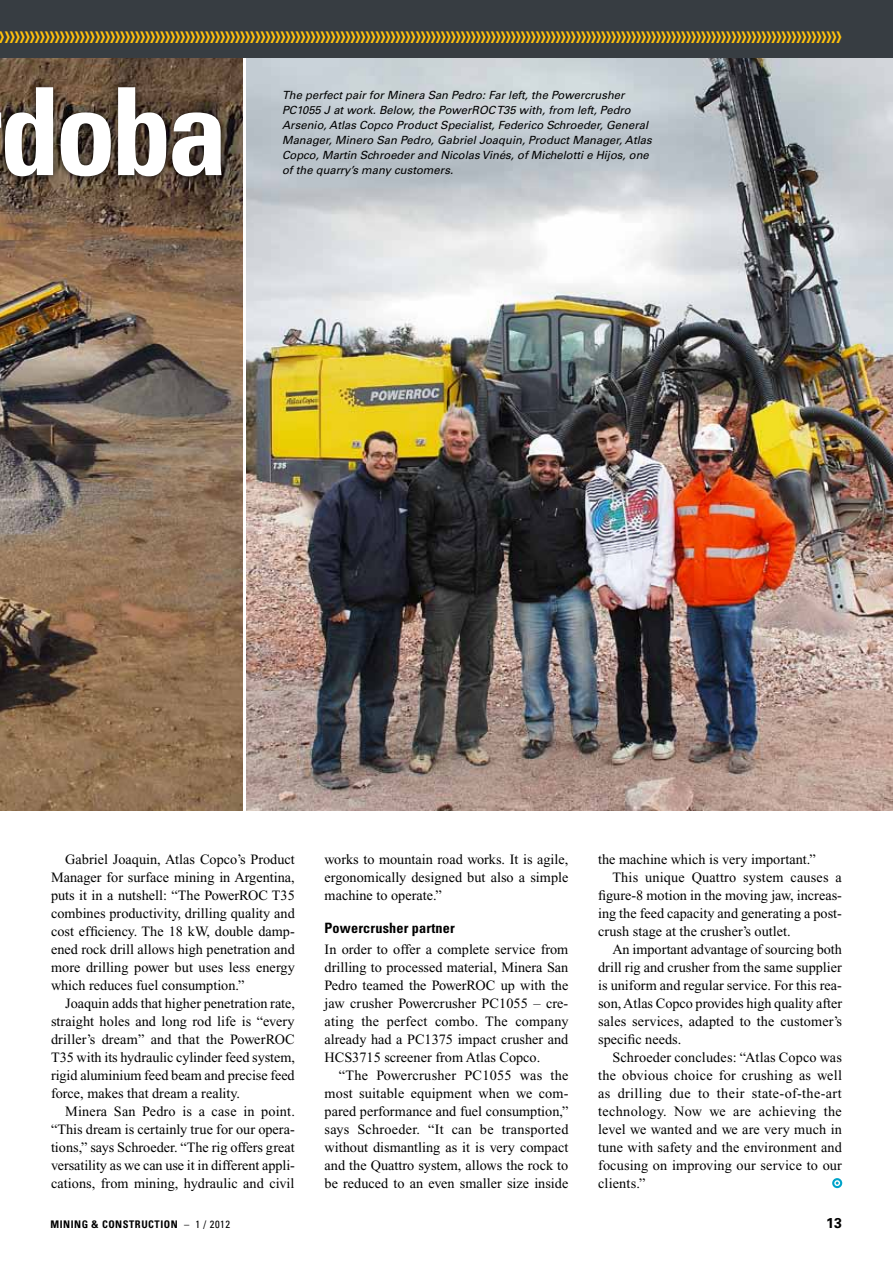
<style>
.page{position:relative;width:893px;height:1263px;background:#fff}
.page>*{position:absolute;margin:0;border:0;box-sizing:border-box;transform-origin:0 0}
.t1{font:700 condensed 121.65px "Univers";color:#fff}
.t2{font:15px "Tokyo Two Solid";color:#ffc20e}
.t3{font:14.25px/18px "Times New Roman";color:#000;text-align:justify}
.t4{font:14.25px "Times New Roman";letter-spacing:.025em;color:#000}
.t5{font:14.25px "Times New Roman";letter-spacing:.02em;color:#000}
.t6{font:700 condensed 14.25px "Univers";letter-spacing:.01em;color:#000}
.t7{font:700 14.25px "Univers";color:#000}
.t8{font:italic 11.25px/15px "Univers";color:#000}
.t9{font:700 condensed 10.5px "Univers";letter-spacing:.05em;color:#000}
.s1{font-weight:400}
</style>
<div class="page">
<img style="left:247px;top:58px;width:646px;height:752px">
<div style="left:832px;top:1178px;width:10px;height:10px;border:2px solid #00a3c9;border-radius:50%"></div>
<img style="left:0;top:58px;width:242px;height:752px">
<div style="left:0;top:78px;width:229px;height:150px;background:#000;opacity:.85"></div>
<div style="left:0;top:0;width:893px;height:58px;background:#373d42"></div>
<p class="t2" style="left:0;top:28px;width:843px">&gt;&gt;&gt;&gt;&gt;&gt;&gt;&gt;&gt;&gt;&gt;&gt;&gt;&gt;&gt;&gt;&gt;&gt;&gt;&gt;&gt;&gt;&gt;&gt;&gt;&gt;&gt;&gt;&gt;&gt;&gt;&gt;&gt;&gt;&gt;&gt;&gt;&gt;&gt;&gt;&gt;&gt;&gt;&gt;&gt;&gt;&gt;&gt;&gt;&gt;&gt;&gt;&gt;&gt;&gt;&gt;&gt;&gt;&gt;&gt;&gt;&gt;&gt;&gt;&gt;&gt;&gt;&gt;&gt;&gt;&gt;&gt;&gt;&gt;&gt;&gt;&gt;&gt;&gt;&gt;&gt;&gt;&gt;&gt;&gt;&gt;&gt;&gt;&gt;&gt;&gt;&gt;&gt;&gt;&gt;&gt;&gt;&gt;&gt;&gt;&gt;&gt;&gt;&gt;&gt;&gt;&gt;&gt;&gt;&gt;&gt;&gt;&gt;&gt;&gt;&gt;&gt;&gt;&gt;&gt;&gt;&gt;&gt;&gt;&gt;&gt;&gt;&gt;&gt;&gt;&gt;&gt;&gt;&gt;&gt;&gt;&gt;&gt;&gt;&gt;&gt;&gt;&gt;&gt;&gt;&gt;&gt;&gt;&gt;&gt;&gt;&gt;&gt;&gt;&gt;&gt;&gt;&gt;&gt;&gt;&gt;&gt;&gt;&gt;&gt;&gt;&gt;&gt;</p>
<h1 class="t1" style="left:-1px;top:57px;width:230px">doba</h1>
<p class="t8" style="left:282px;top:88px;width:371px">The perfect pair for Minera San Pedro: Far left, the Powercrusher PC1055 J at work. Below, the PowerROC T35 with, from left, Pedro Arsenio, Atlas Copco Product Specialist, Federico Schroeder, General Manager, Minero San Pedro, Gabriel Joaquin, Product Manager, Atlas Copco, Martin Schroeder and Nicolas Vinés, of Michelotti e Hijos, one of the quarry’s many customers.</p>
<p class="t3" style="left:51px;top:850px;width:245px;text-indent:14px">Gabriel Joaquin, Atlas Copco’s Product Manager for surface mining in Argentina, puts it in a nutshell: “The PowerROC T35 combines productivity, drilling quality and cost efficiency. The 18 kW, double damp&shy;ened rock drill allows high penetration and more drilling power but uses less energy which reduces fuel consumption.”</p>
<p class="t3" style="left:51px;top:994px;width:246px;text-indent:14px">Joaquin adds that higher penetration rate, straight holes and long rod life is “every driller’s dream” and that the PowerROC T35 with its hydraulic cylinder feed system, rigid aluminium feed beam and precise feed force, makes that dream a reality.</p>
<p class="t3" style="left:51px;top:1102px;width:245px;text-indent:14px">Minera San Pedro is a case in point. “This dream is certainly true for our opera&shy;tions,” says Schroeder. “The rig offers great versatility as we can use it in different appli&shy;cations, from mining, hydraulic and civil</p>
<p class="t3" style="left:325px;top:850px;width:245px">works to mountain road works. It is agile, ergonomically designed but also a simple machine to operate.”</p>
<p class="t6" style="left:325px;top:919px;width:132px">Powercrusher partner</p>
<p class="t3" style="left:325px;top:940px;width:245px">In order to offer a complete service from drilling to processed material, Minera San Pedro teamed the PowerROC up with the jaw crusher Powercrusher PC1055 – cre&shy;ating the perfect combo. The company already had a PC1375 impact crusher and HCS3715 screener from Atlas Copco.</p>
<p class="t3" style="left:325px;top:1066px;width:245px;text-indent:14px">“The Powercrusher PC1055 was the most suitable equipment when we com&shy;pared performance and fuel consumption,” says Schroeder. “It can be transported without dismantling as it is very compact and the Quattro system, allows the rock to be reduced to an even smaller size inside</p>
<p class="t3" style="left:598px;top:850px;width:219px">the machine which is very important.”</p>
<p class="t3" style="left:612px;top:868px;width:231px">This unique Quattro system causes a</p>
<p class="t3" style="left:598px;top:886px;width:245px">figure-8 motion in the moving jaw, increas-</p>
<p class="t3" style="left:598px;top:904px;width:245px">ing the feed capacity and generating a post-</p>
<p class="t3" style="left:598px;top:922px;width:194px">crush stage at the crusher’s outlet.</p>
<p class="t3" style="left:612px;top:940px;width:231px">An important advantage of sourcing both</p>
<p class="t3" style="left:598px;top:958px;width:245px">drill rig and crusher from the same supplier</p>
<p class="t3" style="left:598px;top:976px;width:245px">is uniform and regular service. For this rea-</p>
<p class="t3" style="left:598px;top:994px;width:245px">son, Atlas Copco provides high quality after</p>
<p class="t3" style="left:598px;top:1012px;width:245px">sales services, adapted to the customer’s</p>
<p class="t3" style="left:598px;top:1030px;width:85px">specific needs.</p>
<p class="t3" style="left:612px;top:1048px;width:231px">Schroeder concludes: “Atlas Copco was</p>
<p class="t5" style="left:598px;top:1067px;width:245px">the obvious choice for crushing as well</p>
<p class="t4" style="left:598px;top:1085px;width:245px">as drilling due to their state-of-the-art</p>
<p class="t4" style="left:598px;top:1103px;width:245px">technology. Now we are achieving the</p>
<p class="t3" style="left:598px;top:1120px;width:245px">level we wanted and we are very much in</p>
<p class="t3" style="left:598px;top:1138px;width:245px">tune with safety and the environment and</p>
<p class="t3" style="left:598px;top:1156px;width:245px">focusing on improving our service to our</p>
<p class="t3" style="left:598px;top:1174px;width:49px">clients.”</p>
<p class="t9" style="left:51px;top:1218px;width:181px">Mining &amp; Construction <span class="s1">– 1 / 2012</span></p>
<p class="t7" style="left:826px;top:1215px;width:17px">13</p>
</div>
